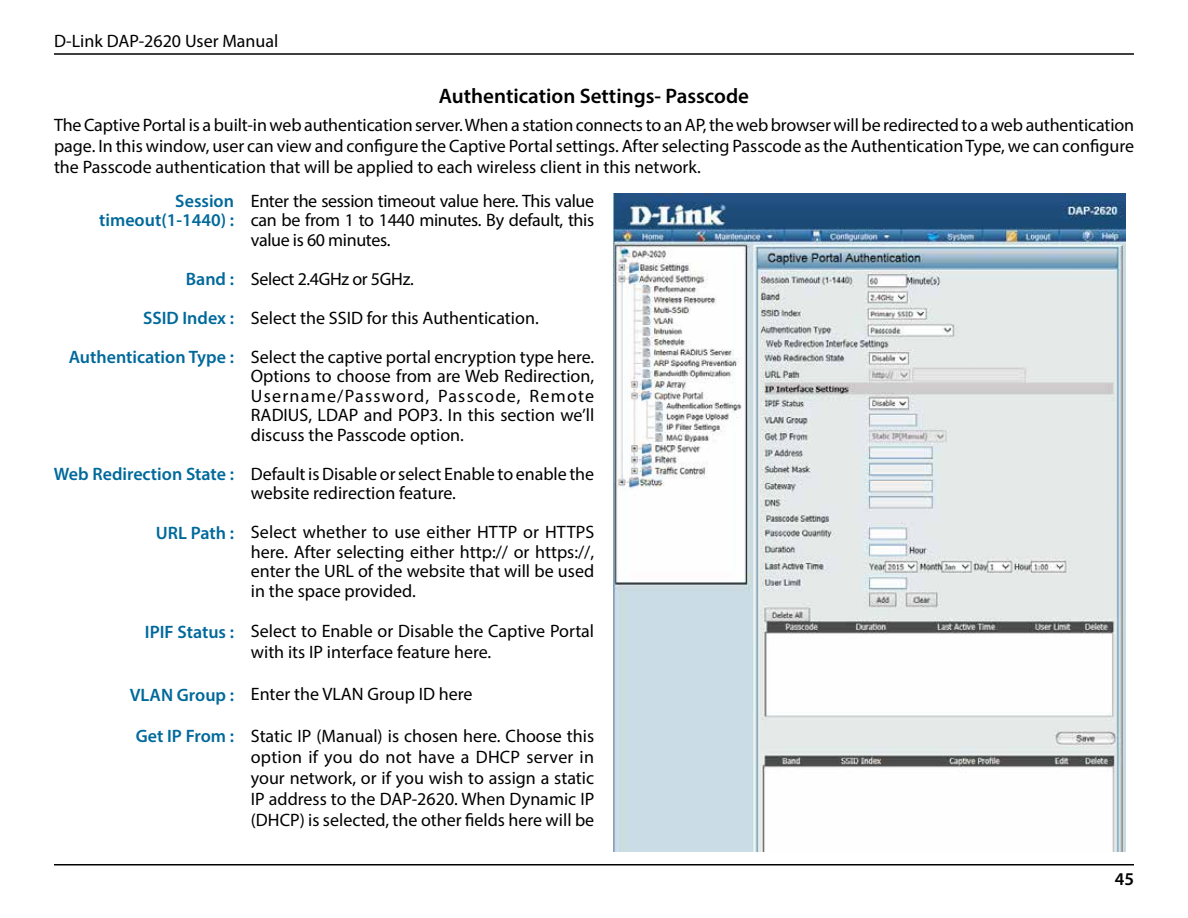
<style>
.page{position:relative;width:1188px;height:918px;background:#fff}
.page>*{position:absolute;margin:0;border:0;box-sizing:border-box;transform-origin:0 0}
.t1{font:600 21px "Myriad Pro";color:#000}
.t2{font:18px/19.5px "Myriad Pro";color:#000;text-align:justify}
.t3{font:600 18px/39px "Myriad Pro";color:#00699b;text-align:right}
.t4{font:600 18px "Myriad Pro";color:#000}
</style>
<div class="page">
<hr style="left:54px;top:53px;width:1080px;height:2px;background:#000">
<hr style="left:54px;top:864px;width:1080px;height:1px;background:#000">
<img style="left:613px;top:193px;width:512px;height:659px">
<p class="t2" style="left:54px;top:30px;width:226px">D-Link DAP-2620 User Manual</p>
<p class="t1" style="left:439px;top:83px;width:312px">Authentication Settings- Passcode</p>
<p class="t2" style="left:54px;top:114px;width:1082px;line-height:21px">The Captive Portal is a built-in web authentication server. When a station connects to an AP, the web browser will be redirected to a web authentication page. In this window, user can view and configure the Captive Portal settings. After selecting Passcode as the Authentication Type, we can configure the Passcode authentication that will be applied to each wireless client in this network.</p>
<p class="t3" style="left:99px;top:191px;width:136px;line-height:19.5px">Session timeout(1-1440) :</p>
<p class="t3" style="left:69px;top:259px;width:167px">Band :<br>SSID Index :<br>Authentication Type :</p>
<p class="t3" style="left:54px;top:454px;width:182px">Web Redirection State :</p>
<p class="t3" style="left:156px;top:513px;width:80px">URL Path :</p>
<p class="t3" style="left:145px;top:612px;width:91px">IPIF Status :</p>
<p class="t3" style="left:130px;top:675px;width:106px">VLAN Group :</p>
<p class="t3" style="left:136px;top:717px;width:100px">Get IP From :</p>
<p class="t2" style="left:251px;top:191px;width:345px">Enter the session timeout value here. This value can be from 1 to 1440 minutes. By default, this value is 60 minutes.</p>
<p class="t2" style="left:251px;top:259px;width:345px;line-height:39px;text-align:left">Select 2.4GHz or 5GHz.<br>Select the SSID for this Authentication.<br>Select the captive portal encryption type here.</p>
<p class="t2" style="left:251px;top:366px;width:345px">Options to choose from are Web Redirection, Username/Password, Passcode, Remote RADIUS, LDAP and POP3. In this section we’ll discuss the Passcode option.</p>
<p class="t2" style="left:251px;top:464px;width:345px">Default is Disable or select Enable to enable the website redirection feature.</p>
<p class="t2" style="left:251px;top:522px;width:345px">Select whether to use either HTTP or HTTPS here. After selecting either http:// or https://, enter the URL of the website that will be used in the space provided.</p>
<p class="t2" style="left:251px;top:621px;width:345px;line-height:21px">Select to Enable or Disable the Captive Portal with its IP interface feature here.</p>
<p class="t2" style="left:251px;top:684px;width:223px">Enter the VLAN Group ID here</p>
<p class="t2" style="left:251px;top:726px;width:345px;line-height:21px">Static IP (Manual) is chosen here. Choose this option if you do not have a DHCP server in your network, or if you wish to assign a static IP address to the DAP-2620. When Dynamic IP (DHCP) is selected, the other fields here will be</p>
<p class="t4" style="left:1115px;top:868px;width:21px">45</p>
</div>
